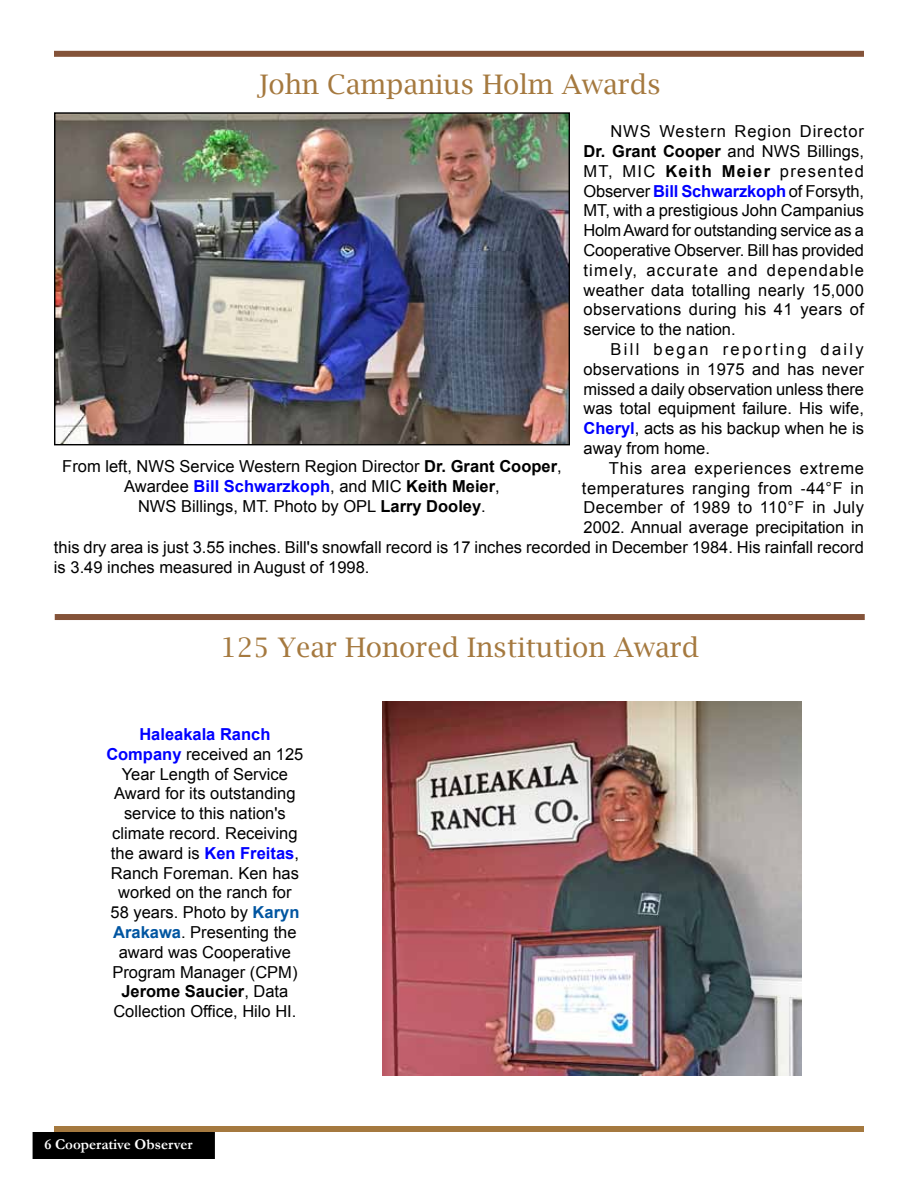
<style>
.page{position:relative;width:918px;height:1188px;background:#fff}
.page>*{position:absolute;margin:0;border:0;box-sizing:border-box;transform-origin:0 0}
.t1{font:27px "Lucida Bright";color:#a5793f}
.t2{font:16.5px/19.8px "Arial";color:#000;text-align:justify}
.t3{font:16.5px "Arial";letter-spacing:.03em;color:#000}
.t4{font:16.5px "Arial";letter-spacing:.025em;color:#000}
.t5{font:16.5px "Arial";letter-spacing:.045em;color:#000}
.t6{font:700 15px "Garamond";color:#fff}
.s1{font-weight:700}
.s2{font-weight:700;color:#00f}
.s3{font-family:"Cambria Math"}
.s4{font-weight:700;color:#0055a1}
</style>
<div class="page">
<div style="left:33px;top:1133px;width:181px;height:25px;background:#000"></div>
<div style="left:33px;top:1132px;width:182px;height:27px;border:2px solid #000"></div>
<div style="left:54px;top:1126px;width:810px;height:6px;background:#a5793f"></div>
<div style="left:55px;top:614px;width:810px;height:6px;background:#845339"></div>
<div style="left:54px;top:51px;width:810px;height:6px;background:#845339"></div>
<img style="left:56px;top:114px;width:512px;height:329px">
<img style="left:382px;top:702px;width:419px;height:373px">
<h1 class="t1" style="left:257px;top:69px;width:405px">John Campanius Holm Awards</h1>
<p class="t2" style="left:584px;top:122px;width:282px;text-indent:27px">NWS Western Region Director <span class="s1">Dr. Grant Cooper</span> and NWS Billings, MT, MIC <span class="s1">Keith Meier</span> presented Observer <span class="s2">Bill Schwarzkoph</span> of Forsyth, MT, with a prestigious John Campanius Holm Award for outstanding service as a Cooperative Observer. Bill has provided timely, accurate and dependable weather data totalling nearly 15,000 observations during his 41 years of service to the nation.</p>
<p class="t2" style="left:584px;top:340px;width:282px;text-indent:27px">Bill began reporting daily observations in 1975 and has never missed a daily observation unless there was total equipment failure. His wife, <span class="s2">Cheryl</span>, acts as his backup when he is away from home.</p>
<p class="t5" style="left:609px;top:457px;width:257px">This area experiences extreme</p>
<p class="t3" style="left:582px;top:477px;width:283px">temperatures ranging from <span class="s3">‐</span>44°F in</p>
<p class="t4" style="left:584px;top:497px;width:282px">December of 1989 to 110°F in July</p>
<p class="t2" style="left:584px;top:518px;width:282px">2002. Annual average precipitation in</p>
<p class="t2" style="left:54px;top:538px;width:811px">this dry area is just 3.55 inches. Bill's snowfall record is 17 inches recorded in December 1984. His rainfall record</p>
<p class="t2" style="left:54px;top:557px;width:317px">is 3.49 inches measured in August of 1998.</p>
<p class="t2" style="left:62px;top:457px;width:501px;text-align:center">From left, NWS Service Western Region Director <span class="s1">Dr. Grant Cooper</span>,<br>Awardee <span class="s2">Bill Schwarzkoph</span>, and MIC <span class="s1">Keith Meier</span>,<br>NWS Billings, MT. Photo by OPL <span class="s1">Larry Dooley</span>.</p>
<h1 class="t1" style="left:220px;top:632px;width:480px">125 Year Honored Institution Award</h1>
<p class="t2" style="left:106px;top:724px;width:199px;text-align:center"><span class="s2">Haleakala Ranch<br>Company</span> received an 125<br>Year Length of Service<br>Award for its outstanding service to this nation's climate record. Receiving the award is <span class="s2">Ken Freitas</span>,<br>Ranch Foreman. Ken has worked on the ranch for<br>58 years. Photo by <span class="s4">Karyn<br>Arakawa</span>. Presenting the award was Cooperative<br>Program Manager (CPM)<br><span class="s1">Jerome Saucier</span>, Data<br>Collection Office, Hilo HI.</p>
<p class="t6" style="left:44px;top:1134px;width:150px">6 Cooperative Observer</p>
</div>
